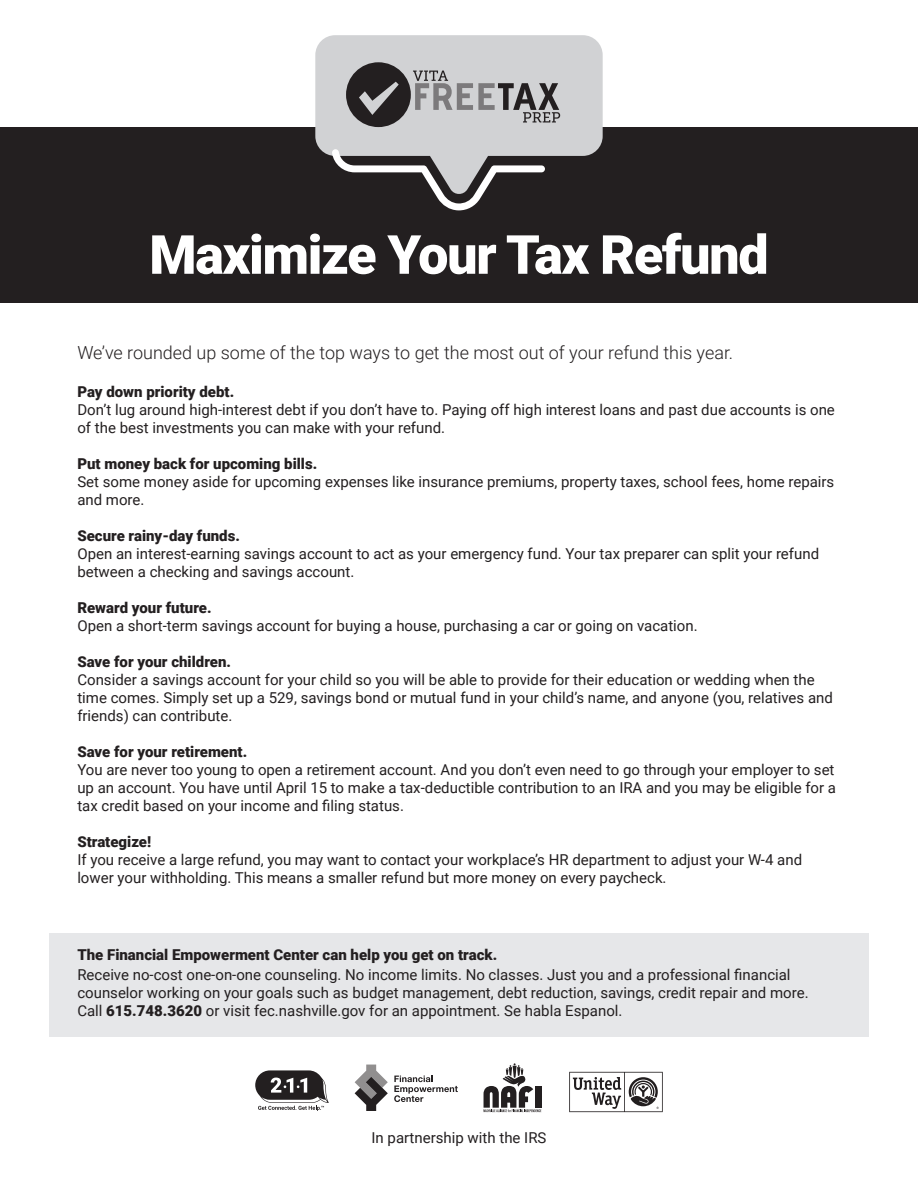
<style>
.page{position:relative;width:918px;height:1188px;background:#fff}
.page>*{position:absolute;margin:0;border:0;box-sizing:border-box;transform-origin:0 0}
.t1{font:900 54px "Roboto";letter-spacing:-.025em;color:#fff}
.t2{font:300 18px "Roboto";color:#231f20}
.t3{font:15px/18px "Roboto";color:#231f20}
.t4{font:900 15px "Roboto";color:#231f20}
.s1{font-weight:900}
</style>
<div class="page">
<div style="left:49px;top:933px;width:820px;height:103px;background:#e6e7e9"></div>
<div style="left:0;top:128px;width:918px;height:175px;background:#231f20"></div>
<div style="left:315px;top:35px;width:288px;height:121px;background:#d1d2d4"></div>
<svg style="left:332px;top:149px;width:213px;height:61px"></svg>
<svg style="left:346px;top:62px;width:214px;height:65px;background:#989799"></svg>
<svg style="left:569px;top:1072px;width:94px;height:40px"></svg>
<svg style="left:255px;top:1070px;width:74px;height:41px"></svg>
<svg style="left:355px;top:1065px;width:33px;height:46px"></svg>
<svg style="left:394px;top:1076px;width:64px;height:26px"></svg>
<svg style="left:483px;top:1063px;width:58px;height:49px"></svg>
<p class="t1" style="left:149px;top:217px;width:621px">Maximize Your Tax Refund</p>
<p class="t2" style="left:77px;top:340px;width:657px">We’ve rounded up some of the top ways to get the most out of your refund this year.</p>
<p class="t4" style="left:77px;top:381px;width:158px">Pay down priority debt.</p>
<p class="t3" style="left:77px;top:400px;width:759px">Don’t lug around high-interest debt if you don’t have to. Paying off high interest loans and past due accounts is one of the best investments you can make with your refund.</p>
<p class="t4" style="left:77px;top:453px;width:241px">Put money back for upcoming bills.</p>
<p class="t3" style="left:77px;top:472px;width:759px">Set some money aside for upcoming expenses like insurance premiums, property taxes, school fees, home repairs and more.</p>
<p class="t4" style="left:77px;top:525px;width:164px">Secure rainy-day funds.</p>
<p class="t3" style="left:77px;top:544px;width:743px">Open an interest-earning savings account to act as your emergency fund. Your tax preparer can split your refund between a checking and savings account.</p>
<p class="t4" style="left:77px;top:597px;width:136px">Reward your future.</p>
<p class="t3" style="left:77px;top:616px;width:622px">Open a short-term savings account for buying a house, purchasing a car or going on vacation.</p>
<p class="t4" style="left:77px;top:651px;width:155px">Save for your children.</p>
<p class="t3" style="left:77px;top:670px;width:757px">Consider a savings account for your child so you will be able to provide for their education or wedding when the time comes. Simply set up a 529, savings bond or mutual fund in your child’s name, and anyone (you, relatives and friends) can contribute.</p>
<p class="t4" style="left:77px;top:741px;width:171px">Save for your retirement.</p>
<p class="t3" style="left:77px;top:760px;width:760px;text-align:justify">You are never too young to open a retirement account. And you don’t even need to go through your employer to set up an account. You have until April 15 to make a tax-deductible contribution to an IRA and you may be eligible for a tax credit based on your income and filing status.</p>
<p class="t4" style="left:77px;top:831px;width:75px">Strategize!</p>
<p class="t3" style="left:77px;top:850px;width:726px">If you receive a large refund, you may want to contact your workplace’s HR department to adjust your W-4 and lower your withholding. This means a smaller refund but more money on every paycheck.</p>
<p class="t4" style="left:77px;top:944px;width:421px">The Financial Empowerment Center can help you get on track.</p>
<p class="t3" style="left:77px;top:965px;width:733px">Receive no-cost one-on-one counseling. No income limits. No classes. Just you and a professional financial counselor working on your goals such as budget management, debt reduction, savings, credit repair and more.</p>
<p class="t3" style="left:77px;top:1001px;width:547px">Call <span class="s1">615.748.3620</span> or visit fec.nashville.gov for an appointment. Se habla Espanol.</p>
<p class="t3" style="left:372px;top:1128px;width:176px">In partnership with the IRS</p>
</div>
